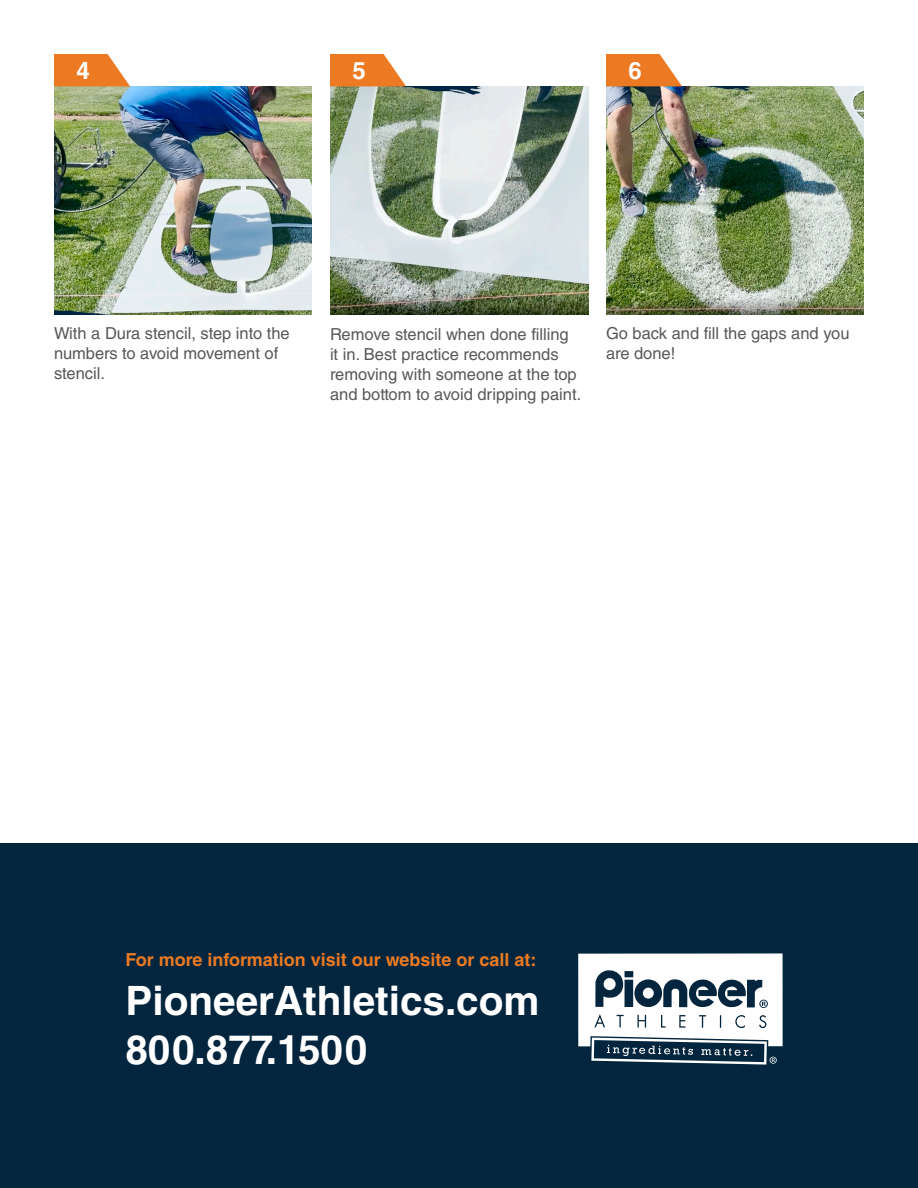
<style>
.page{position:relative;width:918px;height:1188px;background:#fff}
.page>*{position:absolute;margin:0;border:0;box-sizing:border-box;transform-origin:0 0}
.t1{font:700 40.5px "Helvetica LT Std";color:#fff}
.t2{font:700 24px "Helvetica LT Std";color:#fff}
.t3{font:700 18px "Helvetica LT Std";color:#ec7a23}
.t4{font:16.5px/19.8px "Helvetica LT Std";color:#57585a}
</style>
<div class="page">
<div style="left:1px;top:844px;width:917px;height:344px;background:#03253d"></div>
<svg style="left:578px;top:953px;width:205px;height:112px"></svg>
<img style="left:330px;top:86px;width:258px;height:229px">
<img style="left:606px;top:86px;width:258px;height:229px">
<img style="left:54px;top:86px;width:258px;height:229px">
<svg style="left:54px;top:54px;width:76px;height:32px;background:#ee8d43"></svg>
<svg style="left:606px;top:54px;width:76px;height:32px;background:#ee8d43"></svg>
<svg style="left:330px;top:54px;width:76px;height:32px;background:#ee8d43"></svg>
<p class="t2" style="left:77px;top:56px;width:15px">4</p>
<p class="t2" style="left:353px;top:56px;width:15px">5</p>
<p class="t2" style="left:629px;top:56px;width:15px">6</p>
<p class="t4" style="left:54px;top:323px;width:237px">With a Dura stencil, step into the numbers to avoid movement of stencil.</p>
<p class="t4" style="left:606px;top:323px;width:245px">Go back and fill the gaps and you are done!</p>
<p class="t4" style="left:330px;top:324px;width:253px">Remove stencil when done filling<br>it in. Best practice recommends removing with someone at the top and bottom to avoid dripping paint.</p>
<p class="t3" style="left:125px;top:949px;width:412px">For more information visit our website or call at:</p>
<p class="t1" style="left:125px;top:976px;width:416px">PioneerAthletics.com</p>
<p class="t1" style="left:125px;top:1025px;width:243px">800.877.1500</p>
</div>
